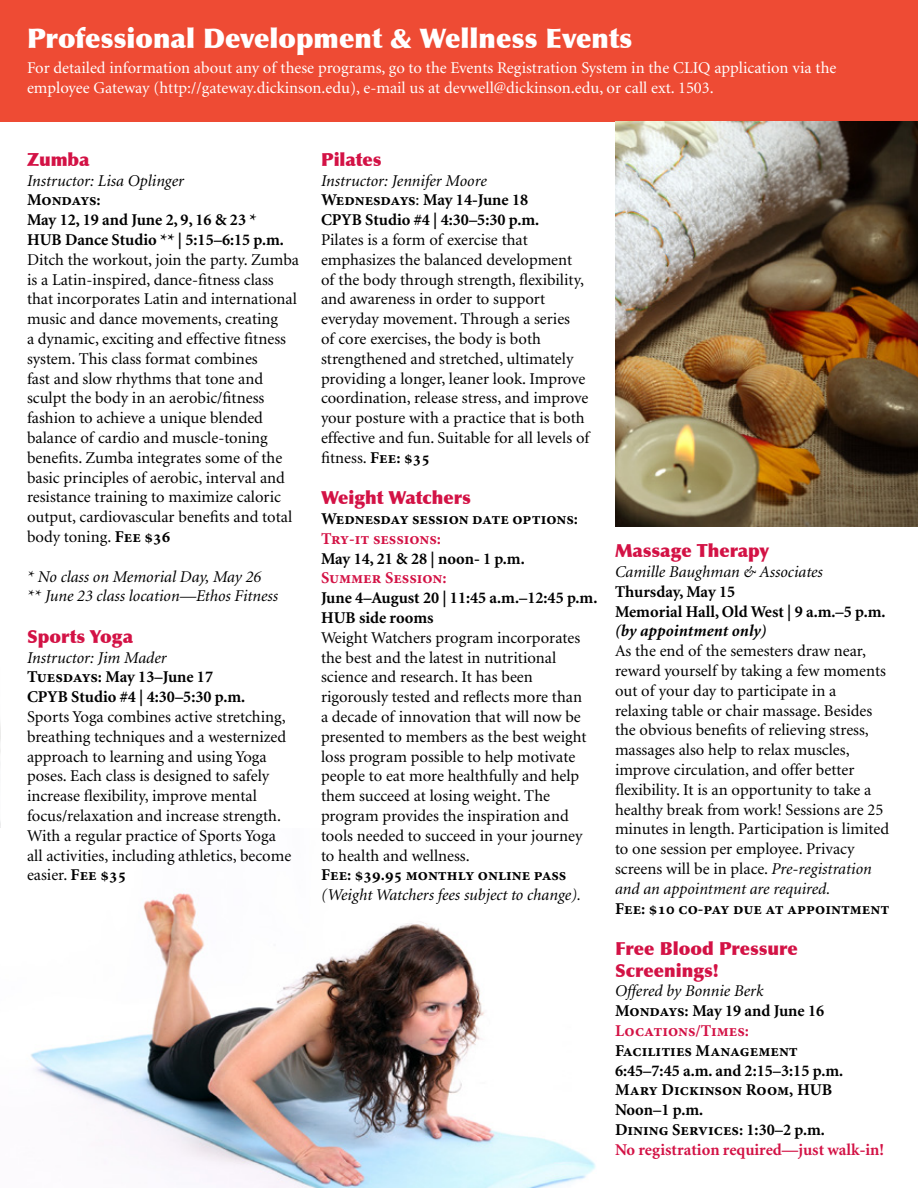
<style>
.page{position:relative;width:918px;height:1188px;background:#fff}
.page>*{position:absolute;margin:0;border:0;box-sizing:border-box;transform-origin:0 0}
.t1{font:900 27px "Optima";color:#fff}
.t2{font:900 18px/21.6px "Optima";color:#d31245}
.t3{font:16.5px/19.8px "Minion";color:#000}
.t4{font:700 16.5px/19.8px "Minion";color:#000}
.t5{font:16.5px/19.8px "Minion";color:#fff}
.t6{font:italic 16.5px/19.8px "Minion";color:#000}
.t7{font:700 16.5px "Minion Pro";color:#000}
.t8{font:700 16.5px "Minion Pro";color:#d31245}
.t9{font:700 16.5px "Minion";color:#d31245}
.t10{font:italic 700 16.5px "Minion";color:#000}
.s1{font-family:"Minion Pro";font-weight:700}
.s2{font-weight:400;font-style:italic}
.s3{font-family:"Minion Pro"}
.s4{font-weight:400}
.s5{font-style:italic}
.s6{font-family:"Minion Pro";font-weight:700;font-style:normal}
.s7{font-weight:700;font-style:normal}
.s8{font-family:"Minion"}
</style>
<div class="page">
<img style="left:0;top:723px;width:1px;height:105px">
<img style="left:31px;top:893px;width:565px;height:295px">
<div style="left:1px;top:0;width:917px;height:122px;background:#ee4b34"></div>
<img style="left:615px;top:122px;width:303px;height:404px">
<h1 class="t1" style="left:27px;top:22px;width:607px">Professional Development &amp; Wellness Events</h1>
<p class="t5" style="left:27px;top:58px;width:811px">For detailed information about any of these programs, go to the Events Registration System in the CLIQ application via the employee Gateway (http://gateway.dickinson.edu), e-mail us at devwell@dickinson.edu, or call ext. 1503.</p>
<p class="t2" style="left:27px;top:149px;width:64px">Zumba</p>
<p class="t6" style="left:27px;top:171px;width:158px">Instructor: Lisa Oplinger</p>
<p class="t7" style="left:27px;top:189px;width:75px">Mondays:</p>
<p class="t4" style="left:27px;top:211px;width:259px">May 12, 19 and June 2, 9, 16 &amp; 23 *<br>HUB Dance Studio ** | 5:15–6:15 p.m.</p>
<p class="t3" style="left:27px;top:250px;width:274px">Ditch the workout, join the party. Zumba is a Latin-inspired, dance-fitness class that incorporates Latin and international music and dance movements, creating<br>a dynamic, exciting and effective fitness system. This class format combines<br>fast and slow rhythms that tone and sculpt the body in an aerobic/fitness fashion to achieve a unique blended balance of cardio and muscle-toning benefits. Zumba integrates some of the basic principles of aerobic, interval and resistance training to maximize caloric output, cardiovascular benefits and total body toning. <span class="s1">Fee $36</span></p>
<p class="t6" style="left:27px;top:567px;width:253px">* No class on Memorial Day, May 26 ** June 23 class location—Ethos Fitness</p>
<p class="t2" style="left:27px;top:626px;width:108px">Sports Yoga</p>
<p class="t4" style="left:27px;top:648px;width:220px"><span class="s2">Instructor: Jim Mader<br></span><span class="s3">Tuesdays:</span> May 13–June 17<br>CPYB Studio #4 | 4:30–5:30 p.m.</p>
<p class="t3" style="left:27px;top:707px;width:266px">Sports Yoga combines active stretching, breathing techniques and a westernized approach to learning and using Yoga poses. Each class is designed to safely increase flexibility, improve mental focus/relaxation and increase strength.<br>With a regular practice of Sports Yoga all activities, including athletics, become easier. <span class="s1">Fee $35</span></p>
<p class="t2" style="left:321px;top:149px;width:62px">Pilates</p>
<p class="t4" style="left:321px;top:171px;width:220px"><span class="s2">Instructor: Jennifer Moore<br></span><span class="s3">Wednesdays</span><span class="s4">:</span> May 14-June 18<br>CPYB Studio #4 | 4:30–5:30 p.m.</p>
<p class="t3" style="left:321px;top:230px;width:270px">Pilates is a form of exercise that emphasizes the balanced development of the body through strength, flexibility, and awareness in order to support everyday movement. Through a series<br>of core exercises, the body is both strengthened and stretched, ultimately providing a longer, leaner look. Improve coordination, release stress, and improve your posture with a practice that is both effective and fun. Suitable for all levels of fitness. <span class="s1">Fee: $35</span></p>
<p class="t2" style="left:321px;top:487px;width:151px">Weight Watchers</p>
<p class="t7" style="left:321px;top:507px;width:259px">Wednesday session date options:</p>
<p class="t8" style="left:321px;top:527px;width:122px">Try-it sessions:</p>
<p class="t4" style="left:321px;top:549px;width:205px">May 14, 21 &amp; 28 | noon- 1 p.m.</p>
<p class="t8" style="left:321px;top:567px;width:127px">Summer Session:</p>
<p class="t4" style="left:321px;top:589px;width:278px">June 4–August 20 | 11:45 a.m.–12:45 p.m.<br>HUB side rooms</p>
<p class="t3" style="left:321px;top:628px;width:267px">Weight Watchers program incorporates the best and the latest in nutritional science and research. It has been rigorously tested and reflects more than a decade of innovation that will now be presented to members as the best weight loss program possible to help motivate people to eat more healthfully and help them succeed at losing weight. The program provides the inspiration and tools needed to succeed in your journey to health and wellness.</p>
<p class="t7" style="left:321px;top:864px;width:247px">Fee: $39.95 monthly online pass</p>
<p class="t6" style="left:321px;top:886px;width:262px">(Weight Watchers fees subject to change).</p>
<p class="t2" style="left:615px;top:540px;width:156px">Massage Therapy</p>
<p class="t6" style="left:615px;top:563px;width:209px">Camille Baughman &amp; Associates</p>
<p class="t4" style="left:615px;top:582px;width:272px">Thursday, May 15<br>Memorial Hall, Old West | 9 a.m.–5 p.m.</p>
<p class="t10" style="left:615px;top:623px;width:153px">(by appointment only)</p>
<p class="t3" style="left:615px;top:642px;width:276px">As the end of the semesters draw near, reward yourself by taking a few moments out of your day to participate in a relaxing table or chair massage. Besides the obvious benefits of relieving stress, massages also help to relax muscles, improve circulation, and offer better flexibility. It is an opportunity to take a healthy break from work! Sessions are 25 minutes in length. Participation is limited to one session per employee. Privacy screens will be in place. <span class="s5">Pre-registration and an appointment are required.</span></p>
<p class="t7" style="left:615px;top:897px;width:276px">Fee: $10 co-pay due at appointment</p>
<p class="t2" style="left:615px;top:938px;width:184px">Free Blood Pressure<br>Screenings!</p>
<p class="t6" style="left:615px;top:982px;width:211px">Offered by Bonnie Berk<br><span class="s6">Mondays:</span> <span class="s7">May 19 and June 16</span></p>
<p class="t8" style="left:615px;top:1019px;width:136px">Locations/Times:</p>
<p class="t7" style="left:615px;top:1039px;width:184px">Facilities Management</p>
<p class="t4" style="left:615px;top:1061px;width:230px">6:45–7:45 a.m. and 2:15–3:15 p.m.</p>
<p class="t7" style="left:615px;top:1079px;width:219px">Mary Dickinson Room, HUB</p>
<p class="t4" style="left:615px;top:1101px;width:90px">Noon–1 p.m.</p>
<p class="t7" style="left:615px;top:1118px;width:211px">Dining Services: <span class="s8">1:30–2 p.m.</span></p>
<p class="t9" style="left:615px;top:1141px;width:270px">No registration required—just walk-in!</p>
</div>
